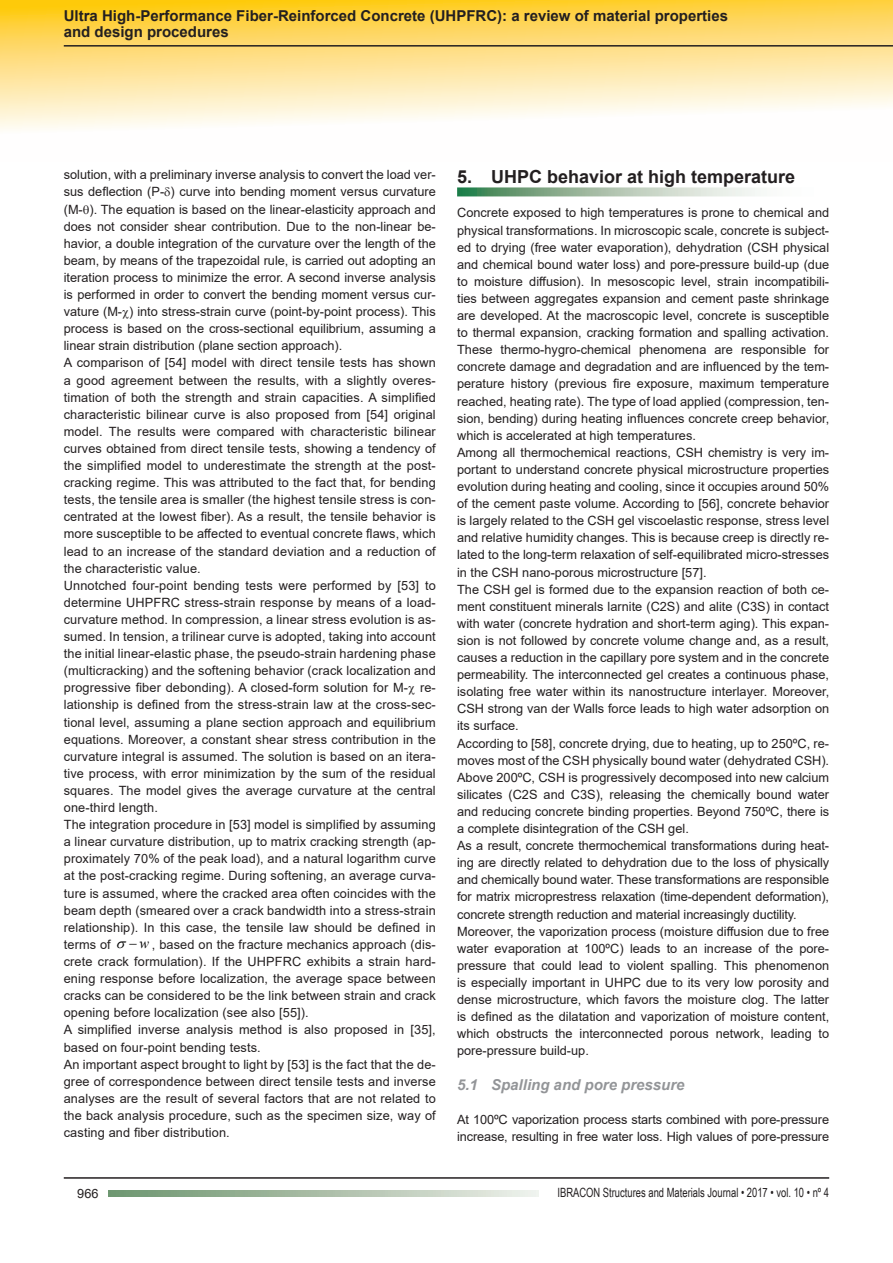
<style>
.page{position:relative;width:893px;height:1263px;background:#fff}
.page>*{position:absolute;margin:0;border:0;box-sizing:border-box;transform-origin:0 0}
.t1{font:700 18px "Arial";color:#231f20}
.t2{font:700 15px/16.5px "Arial";color:#231f20}
.t3{font:italic 700 15px "Arial";color:#939598}
.t4{font:12.75px/17.1px "Arial";color:#231f20}
.t5{font:12.75px "Arial Narrow";color:#231f20;scale:.9 1}
.s1{color:#000001}
.s2{font-family:"Times New Roman";font-style:italic;font-size:14.55px;color:#000001}
</style>
<div class="page">
<svg style="left:0;top:0;width:893px;height:130px;background:#fee498"></svg>
<hr style="left:64px;top:1177px;width:765px;height:2px;background:#231f20">
<hr style="left:64px;top:45px;width:829px;height:2px;background:#231f20">
<svg style="left:108px;top:1190px;width:431px;height:6px;background:#acc0aa"></svg>
<svg style="left:457px;top:187px;width:300px;height:9px;background:#a6c2ab"></svg>
<p class="t2" style="left:64px;top:7px;width:666px">Ultra High-Performance Fiber-Reinforced Concrete (UHPFRC): a review of material properties and design procedures</p>
<p class="t4" style="left:64px;top:166px;width:374px">solution, with a preliminary inverse analysis to convert the load ver&shy;sus deflection (P- ) curve into bending moment versus curvature (M- ). The equation is based on the linear-elasticity approach and does not consider shear contribution. Due to the non-linear be&shy;havior, a double integration of the curvature over the length of the beam, by means of the trapezoidal rule, is carried out adopting an iteration process to minimize the error. A second inverse analysis is performed in order to convert the bending moment versus cur&shy;vature (M- ) into stress-strain curve (point-by-point process). This process is based on the cross-sectional equilibrium, assuming a linear strain distribution (plane section approach).<br>A comparison of [54] model with direct tensile tests has shown a good agreement between the results, with a slightly overes&shy;timation of both the strength and strain capacities. A simplified characteristic bilinear curve is also proposed from [54] original model. The results were compared with characteristic bilinear curves obtained from direct tensile tests, showing a tendency of the simplified model to underestimate the strength at the post&shy;cracking regime. This was attributed to the fact that, for bending tests, the tensile area is smaller (the highest tensile stress is con&shy;centrated at the lowest fiber). As a result, the tensile behavior is more susceptible to be affected to eventual concrete flaws, which lead to an increase of the standard deviation and a reduction of the characteristic value.<br>Unnotched four-point bending tests were performed by [53] to determine UHPFRC stress-strain response by means of a load&shy;curvature method. In compression, a linear stress evolution is as&shy;sumed. In tension, a trilinear curve is adopted, taking into account the initial linear-elastic phase, the pseudo-strain hardening phase (multicracking) and the softening behavior (crack localization and progressive fiber debonding). A closed-form solution for M- re&shy;lationship is defined from the stress-strain law at the cross-sec&shy;tional level, assuming a plane section approach and equilibrium equations. Moreover, a constant shear stress contribution in the curvature integral is assumed. The solution is based on an itera&shy;tive process, with error minimization by the sum of the residual squares. The model gives the average curvature at the central one-third length.<br>The integration procedure in [53] model is simplified by assuming a linear curvature distribution, up to matrix cracking strength (ap&shy;proximately 70% of the peak load), and a natural logarithm curve at the post-cracking regime. During softening, an average curva&shy;ture is assumed, where the cracked area often coincides with the beam depth (smeared over a crack bandwidth into a stress-strain relationship). In this case, the tensile law should be defined in terms of</p>
<p class="t4" style="left:64px;top:936px;width:374px;text-indent:65px"><span class="s1">−</span> <span class="s2">w</span> , based on the fracture mechanics approach (dis&shy;crete crack formulation). If the UHPFRC exhibits a strain hard&shy;ening response before localization, the average space between cracks can be considered to be the link between strain and crack opening before localization (see also [55]).<br>A simplified inverse analysis method is also proposed in [35], based on four-point bending tests.<br>An important aspect brought to light by [53] is the fact that the de&shy;gree of correspondence between direct tensile tests and inverse analyses are the result of several factors that are not related to the back analysis procedure, such as the specimen size, way of casting and fiber distribution.</p>
<h1 class="t1" style="left:457px;top:164px;width:340px">5. UHPC behavior at high temperature</h1>
<p class="t4" style="left:457px;top:204px;width:374px">Concrete exposed to high temperatures is prone to chemical and physical transformations. In microscopic scale, concrete is subject&shy;ed to drying (free water evaporation), dehydration (CSH physical and chemical bound water loss) and pore-pressure build-up (due to moisture diffusion). In mesoscopic level, strain incompatibili&shy;ties between aggregates expansion and cement paste shrinkage are developed. At the macroscopic level, concrete is susceptible to thermal expansion, cracking formation and spalling activation.<br>These thermo-hygro-chemical phenomena are responsible for concrete damage and degradation and are influenced by the tem&shy;perature history (previous fire exposure, maximum temperature reached, heating rate). The type of load applied (compression, ten&shy;sion, bending) during heating influences concrete creep behavior, which is accelerated at high temperatures.<br>Among all thermochemical reactions, CSH chemistry is very im&shy;portant to understand concrete physical microstructure properties evolution during heating and cooling, since it occupies around 50% of the cement paste volume. According to [56], concrete behavior is largely related to the CSH gel viscoelastic response, stress level and relative humidity changes. This is because creep is directly re&shy;lated to the long-term relaxation of self-equilibrated micro-stresses in the CSH nano-porous microstructure [57].<br>The CSH gel is formed due to the expansion reaction of both ce&shy;ment constituent minerals larnite (C2S) and alite (C3S) in contact with water (concrete hydration and short-term aging). This expan&shy;sion is not followed by concrete volume change and, as a result, causes a reduction in the capillary pore system and in the concrete permeability. The interconnected gel creates a continuous phase, isolating free water within its nanostructure interlayer. Moreover, CSH strong van der Walls force leads to high water adsorption on its surface.<br>According to [58], concrete drying, due to heating, up to 250ºC, re&shy;moves most of the CSH physically bound water (dehydrated CSH).<br>Above 200ºC, CSH is progressively decomposed into new calcium silicates (C2S and C3S), releasing the chemically bound water and reducing concrete binding properties. Beyond 750ºC, there is a complete disintegration of the CSH gel.<br>As a result, concrete thermochemical transformations during heat&shy;ing are directly related to dehydration due to the loss of physically and chemically bound water. These transformations are responsible for matrix microprestress relaxation (time-dependent deformation), concrete strength reduction and material increasingly ductility.<br>Moreover, the vaporization process (moisture diffusion due to free water evaporation at 100ºC) leads to an increase of the pore&shy;pressure that could lead to violent spalling. This phenomenon is especially important in UHPC due to its very low porosity and dense microstructure, which favors the moisture clog. The latter is defined as the dilatation and vaporization of moisture content, which obstructs the interconnected porous network, leading to pore-pressure build-up.</p>
<p class="t3" style="left:457px;top:1074px;width:229px">5.1 Spalling and pore pressure</p>
<p class="t4" style="left:457px;top:1111px;width:374px">At 100ºC vaporization process starts combined with pore-pressure increase, resulting in free water loss. High values of pore-pressure</p>
<p class="t4" style="left:77px;top:1185px;width:23px">966</p>
<p class="t5" style="left:557px;top:1183px;width:303px">IBRACON Structures and Materials Journal • 2017 • vol. 10 • nº 4</p>
</div>
